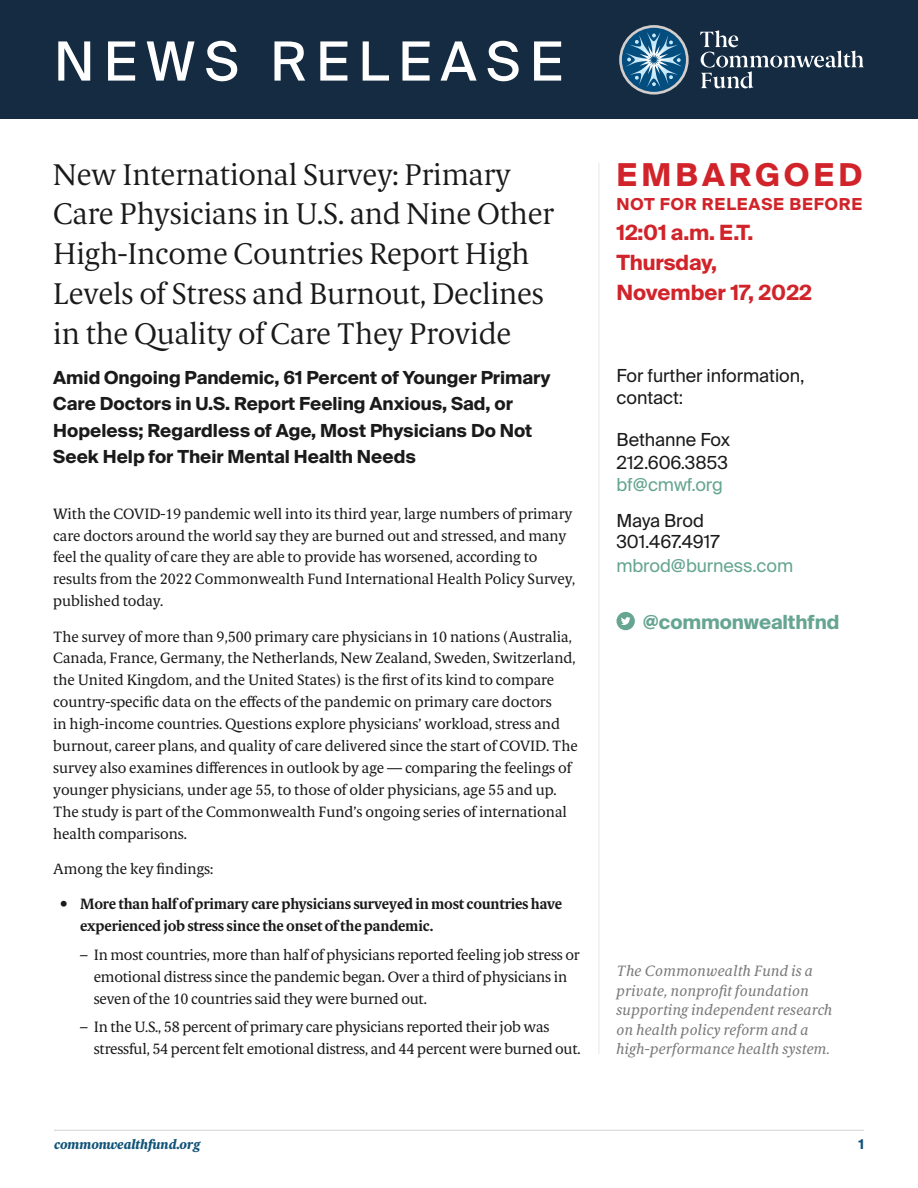
<style>
.page{position:relative;width:918px;height:1188px;background:#fff}
.page>*{position:absolute;margin:0;border:0;box-sizing:border-box;transform-origin:0 0}
.t1{font:54px "Suisse Intl";letter-spacing:.17em;color:#fff}
.t2{font:700 31.5px "Suisse Intl";letter-spacing:.13em;color:#d1232a}
.t3{font:300 30px/39.9px "Berlingske Serif Text";letter-spacing:-.005em;color:#1a1a1a}
.t4{font:700 21px/30px "Suisse Intl";letter-spacing:-.005em;color:#d1232a}
.t5{font:700 19.5px "Suisse Intl";letter-spacing:-.005em;color:#65a591}
.t6{font:700 18px/26.4px "Suisse Intl";color:#1a1a1a}
.t7{font:18px/21.6px "Suisse Intl";letter-spacing:-.005em;color:#1a1a1a}
.t8{font:18px "Suisse Intl";letter-spacing:-.005em;color:#65a591}
.t9{font:700 16.5px "Suisse Intl";letter-spacing:.05em;color:#d1232a}
.Body{font:15px/21.9px "Berlingske Serif Text";letter-spacing:-.005em;color:#1a1a1a}
.t10{font:italic 15px/19.5px "Berlingske Serif Text";letter-spacing:.01em;color:#7b7b7b}
.t11{font:700 15px/21.9px "Berlingske Serif Text";letter-spacing:-.015em;color:#1a1a1a}
.t12{font:italic 800 13.5px "Berlingske Serif Text";color:#115479}
.t13{font:700 13.5px "Suisse Intl";color:#115479}
</style>
<div class="page">
<hr style="left:54px;top:1130px;width:810px;height:1px;background:#d1d1d1">
<div style="left:0;top:0;width:918px;height:119px;background:#142b41"></div>
<svg style="left:700px;top:30px;width:164px;height:58px"></svg>
<svg style="left:619px;top:25px;width:70px;height:70px"></svg>
<hr style="left:598px;top:163px;width:2px;height:891px;background:#efefef">
<div style="left:617px;top:612px;width:18px;height:18px;background:#65a591;border-radius:50%"></div>
<svg style="left:621px;top:617px;width:10px;height:8px"></svg>
<p class="t1" style="left:54px;top:30px;width:510px">NEWS RELEASE</p>
<p class="t3" style="left:53px;top:154px;width:502px">New International Survey: Primary Care Physicians in U.S. and Nine Other High-Income Countries Report High Levels of Stress and Burnout, Declines in the Quality of Care They Provide</p>
<p class="t6" style="left:53px;top:364px;width:499px">Amid Ongoing Pandemic, 61 Percent of Younger Primary Care Doctors in U.S. Report Feeling Anxious, Sad, or Hopeless; Regardless of Age, Most Physicians Do Not Seek Help for Their Mental Health Needs</p>
<p class="Body" style="left:53px;top:502px;width:524px">With the COVID-19 pandemic well into its third year, large numbers of primary care doctors around the world say they are burned out and stressed, and many feel the quality of care they are able to provide has worsened, according to results from the 2022 Commonwealth Fund International Health Policy Survey, published today.</p>
<p class="Body" style="left:53px;top:625px;width:526px">The survey of more than 9,500 primary care physicians in 10 nations (Australia, Canada, France, Germany, the Netherlands, New Zealand, Sweden, Switzerland, the United Kingdom, and the United States) is the first of its kind to compare country-specific data on the effects of the pandemic on primary care doctors<br>in high-income countries. Questions explore physicians’ workload, stress and burnout, career plans, and quality of care delivered since the start of COVID. The survey also examines differences in outlook by age — comparing the feelings of younger physicians, under age 55, to those of older physicians, age 55 and up.<br>The study is part of the Commonwealth Fund’s ongoing series of international health comparisons.</p>
<p class="Body" style="left:53px;top:858px;width:162px">Among the key findings:</p>
<p class="t11" style="left:80px;top:893px;width:483px;text-indent:-20px">• More than half of primary care physicians surveyed in most countries have experienced job stress since the onset of the pandemic.</p>
<p class="Body" style="left:94px;top:944px;width:488px;text-indent:-14px">– In most countries, more than half of physicians reported feeling job stress or emotional distress since the pandemic began. Over a third of physicians in seven of the 10 countries said they were burned out.</p>
<p class="Body" style="left:94px;top:1016px;width:489px;text-indent:-14px">– In the U.S., 58 percent of primary care physicians reported their job was stressful, 54 percent felt emotional distress, and 44 percent were burned out.</p>
<p class="t2" style="left:616px;top:157px;width:247px">EMBARGOED</p>
<p class="t9" style="left:616px;top:194px;width:247px">NOT FOR RELEASE BEFORE</p>
<p class="t4" style="left:616px;top:218px;width:197px">12:01 a.m. E.T.<br>Thursday,<br>November 17, 2022</p>
<p class="t7" style="left:616px;top:365px;width:190px">For further information, contact:</p>
<p class="t7" style="left:616px;top:429px;width:115px">Bethanne Fox</p>
<p class="t7" style="left:616px;top:452px;width:113px">212.606.3853</p>
<p class="t8" style="left:616px;top:475px;width:108px">bf@cmwf.org</p>
<p class="t7" style="left:616px;top:510px;width:105px">Maya Brod<br>301.467.4917</p>
<p class="t8" style="left:616px;top:555px;width:178px">mbrod@burness.com</p>
<p class="t5" style="left:643px;top:611px;width:198px">@commonwealthfnd</p>
<p class="t10" style="left:616px;top:960px;width:218px">The Commonwealth Fund is a private, nonprofit foundation supporting independent research on health policy reform and a high-performance health system.</p>
<p class="t12" style="left:54px;top:1134px;width:147px">commonwealthfund.org</p>
<p class="t13" style="left:858px;top:1136px;width:7px">1</p>
</div>
